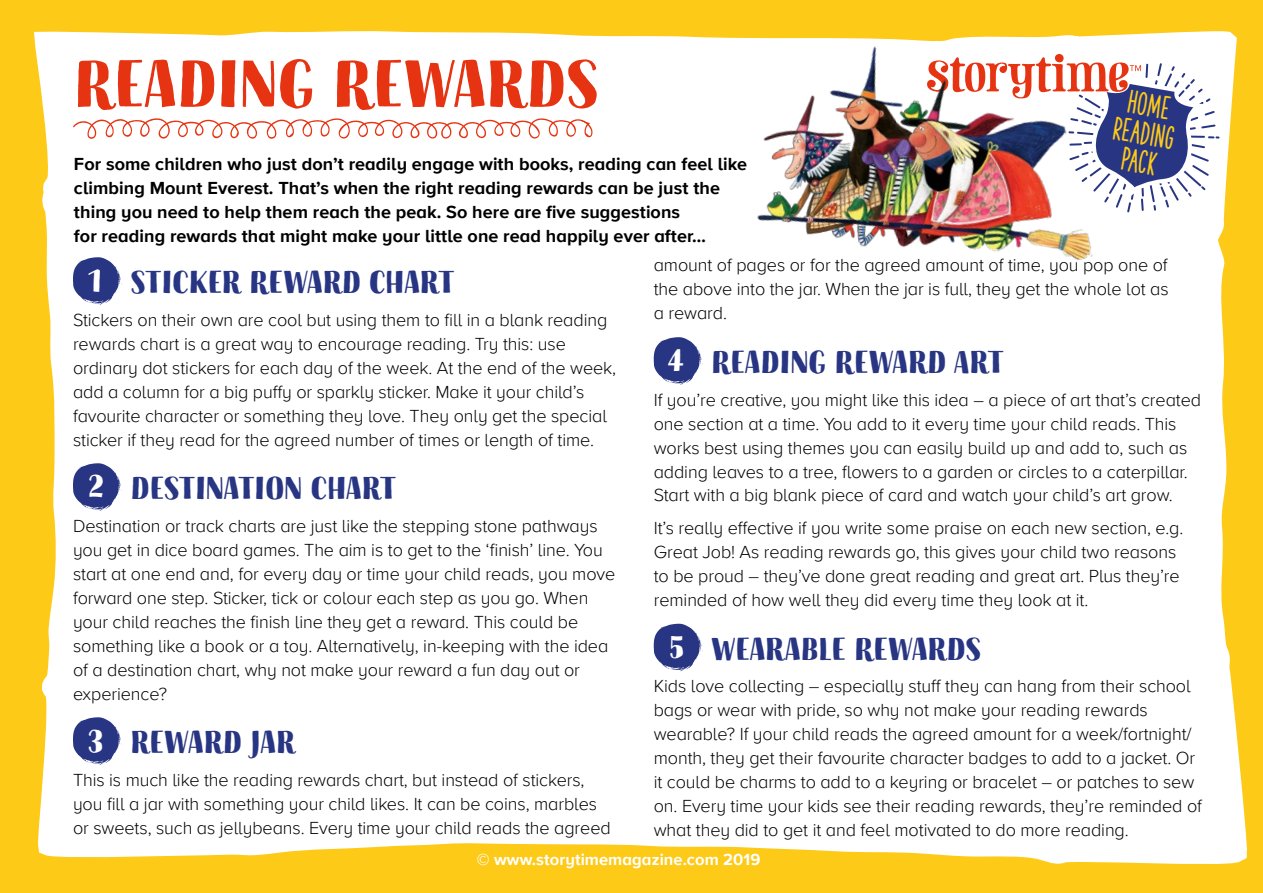
<style>
.page{position:relative;width:1263px;height:893px;background:#fdca18}
.page>*{position:absolute;margin:0;border:0;box-sizing:border-box;transform-origin:0 0}
.t1{font:66px "Sofa Sans Hand Bk DP";letter-spacing:-.01em;color:#e63312}
.t2{font:31.5px "Sofa Sans Hand Bk DP";letter-spacing:-.01em;color:#283583}
.t3{font:31.5px "Sofa Sans Hand Bk DP";color:#fff}
.t4{font:30.75px/28.5px "The Hand Extrablack";color:#fdca18;text-align:center}
.t5{font:300 18px/24px "Proxima Nova A";letter-spacing:-.005em;color:#000}
.t6{font:700 18px/24px "Proxima Nova A";letter-spacing:.005em;color:#000}
.t7{font:700 16.5px "Proxima Nova A";letter-spacing:.005em;color:#fff}
.s1{font-family:"Proxima Nova A Extrabld";font-weight:400}
</style>
<div class="page">
<div style="left:34px;top:31px;width:1213px;height:833px;background:#fff"></div>
<svg style="left:1113px;top:54px;width:106px;height:158px;background:#a1a4c5"></svg>
<svg style="left:73px;top:257px;width:50px;height:48px;background:#6770a7"></svg>
<svg style="left:73px;top:463px;width:50px;height:48px;background:#6770a7"></svg>
<svg style="left:73px;top:717px;width:50px;height:48px;background:#6770a7"></svg>
<svg style="left:654px;top:337px;width:49px;height:48px;background:#646da5"></svg>
<svg style="left:654px;top:624px;width:49px;height:47px;background:#616aa4"></svg>
<svg style="left:73px;top:117px;width:520px;height:23px;background:#fadcd6"></svg>
<img style="left:709px;top:31px;width:404px;height:309px">
<h1 class="t1" style="left:74px;top:43px;width:527px">READING REWARDS</h1>
<p class="t6" style="left:74px;top:151px;width:675px">For some children who just don’t readily engage with books, reading can feel like climbing Mount Everest. That’s when the right reading rewards can be just the thing you need to help them reach the peak. So here are five suggestions<br>for reading rewards that might make your little one read happily ever after…</p>
<h3 class="t4" style="left:1121px;top:85px;width:63px;rotate:10deg">Home<br>Reading<br>Pack</h3>
<h2 class="t3" style="left:88px;top:262px;width:16px">1</h2>
<h2 class="t2" style="left:131px;top:263px;width:325px">STICKER REWARD CHART</h2>
<p class="t5" style="left:73px;top:307px;width:545px">Stickers on their own are cool but using them to fill in a blank reading rewards chart is a great way to encourage reading. Try this: use ordinary dot stickers for each day of the week. At the end of the week, add a column for a big puffy or sparkly sticker. Make it your child’s favourite character or something they love. They only get the special sticker if they read for the agreed number of times or length of time.</p>
<h2 class="t2" style="left:131px;top:469px;width:267px">DESTINATION CHART</h2>
<p class="t5" style="left:73px;top:513px;width:544px">Destination or track charts are just like the stepping stone pathways you get in dice board games. The aim is to get to the ‘finish’ line. You start at one end and, for every day or time your child reads, you move forward one step. Sticker, tick or colour each step as you go. When your child reaches the finish line they get a reward. This could be something like a book or a toy. Alternatively, in-keeping with the idea of a destination chart, why not make your reward a fun day out or experience?</p>
<h2 class="t2" style="left:131px;top:723px;width:166px">REWARD JAR</h2>
<p class="t5" style="left:73px;top:767px;width:539px">This is much like the reading rewards chart, but instead of stickers, you fill a jar with something your child likes. It can be coins, marbles or sweets, such as jellybeans. Every time your child reads the agreed</p>
<h2 class="t3" style="left:88px;top:467px;width:18px">2</h2>
<h2 class="t3" style="left:88px;top:721px;width:18px">3</h2>
<p class="t5" style="left:654px;top:252px;width:516px;text-align:justify">amount of pages or for the agreed amount of time, you pop one of the above into the jar. When the jar is full, they get the whole lot as a reward.</p>
<h2 class="t2" style="left:711px;top:343px;width:294px">READING REWARD ART</h2>
<p class="t5" style="left:654px;top:386px;width:549px">If you’re creative, you might like this idea – a piece of art that’s created one section at a time. You add to it every time your child reads. This works best using themes you can easily build up and add to, such as adding leaves to a tree, flowers to a garden or circles to a caterpillar.<br>Start with a big blank piece of card and watch your child’s art grow.</p>
<p class="t5" style="left:654px;top:515px;width:531px">It’s really effective if you write some praise on each new section, e.g.<br>Great Job! As reading rewards go, this gives your child two reasons to be proud – they’ve done great reading and great art. Plus they’re reminded of how well they did every time they look at it.</p>
<h2 class="t2" style="left:711px;top:629px;width:272px">WEARABLE REWARDS</h2>
<p class="t5" style="left:654px;top:673px;width:550px">Kids love collecting – especially stuff they can hang from their school bags or wear with pride, so why not make your reading rewards wearable? If your child reads the agreed amount for a week/fortnight/ month, they get their favourite character badges to add to a jacket. Or it could be charms to add to a keyring or bracelet – or patches to sew on. Every time your kids see their reading rewards, they’re reminded of what they did to get it and feel motivated to do more reading.</p>
<h2 class="t3" style="left:667px;top:340px;width:18px">4</h2>
<h2 class="t3" style="left:668px;top:627px;width:18px">5</h2>
<p class="t7" style="left:477px;top:848px;width:285px"><span class="s1">©</span> www.storytimemagazine.com 2019</p>
</div>
